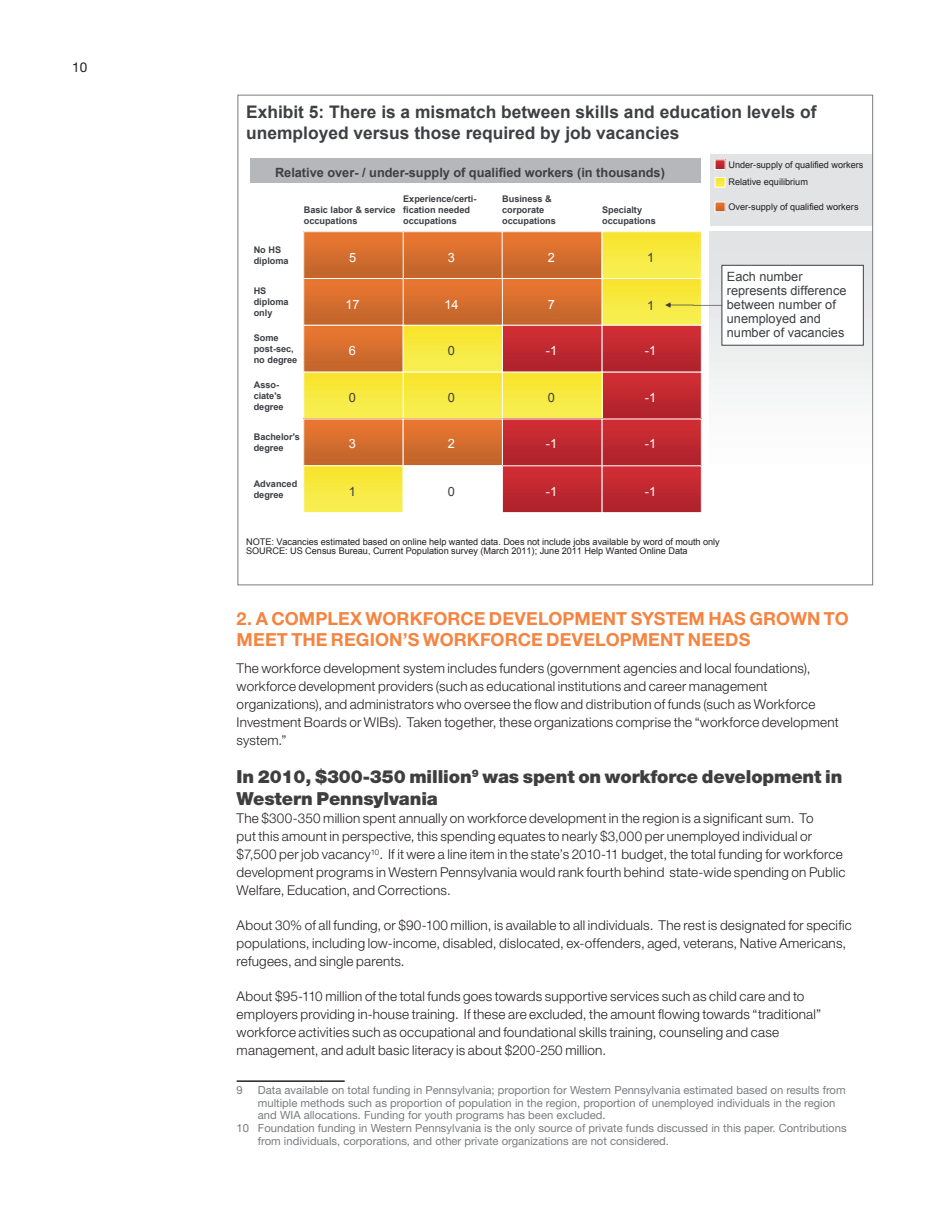
<style>
.page{position:relative;width:944px;height:1214px;background:#fff}
.page>*{position:absolute;margin:0;border:0;box-sizing:border-box;transform-origin:0 0}
.t1{font:700 18px/21px "Helvetica Neue LT Std";letter-spacing:.005em;color:#f58441}
.t2{font:900 18px/21.6px "Helvetica Neue LT Std";letter-spacing:-.005em;color:#3e3e3f}
.t3{font:700 17.4px/20.7px "Arial";color:#3d3f43}
.t4{font:300 13.5px/18px "Helvetica Neue LT Std";letter-spacing:.015em;color:#231f20}
.t5{font:13.5px "Helvetica Neue LT Std";color:#231f20}
.t6{font:12.75px/13.8px "Arial";color:#3d3f43}
.t7{font:700 12.75px "Arial";color:#3d3f43}
.t8{font:12.75px "Arial";color:#fff}
.t9{font:11.25px "Helvetica Neue LT Std";color:#7a7c7f}
.t10{font:9.15px/9.8px "Arial";letter-spacing:-.005em;color:#231f20}
.t11{font:700 9.15px/10.9px "Arial";color:#3d3f43}
</style>
<div class="page">
<hr style="left:237px;top:1080px;width:108px;height:1px;background:#231f20">
<div style="left:710px;top:154px;width:162px;height:72px;background:#e2e3e5"></div>
<img style="left:710px;top:232px;width:161px;height:161px">
<svg style="left:716px;top:161px;width:7px;height:7px"></svg>
<div style="left:714px;top:159px;width:11px;height:11px;border:1px solid #fff"></div>
<img style="left:305px;top:233px;width:394px;height:231px">
<div style="left:403px;top:231px;width:100px;height:48px;border:1px solid #fff"></div>
<div style="left:303px;top:231px;width:100px;height:48px;border:1px solid #fff"></div>
<div style="left:501px;top:231px;width:101px;height:48px;border:1px solid #fff"></div>
<div style="left:601px;top:231px;width:100px;height:48px;border:1px solid #fff"></div>
<div style="left:502px;top:278px;width:100px;height:48px;border:1px solid #fff"></div>
<div style="left:403px;top:278px;width:100px;height:48px;border:1px solid #fff"></div>
<div style="left:601px;top:278px;width:100px;height:48px;border:1px solid #fff"></div>
<div style="left:303px;top:278px;width:100px;height:48px;border:1px solid #fff"></div>
<div style="left:502px;top:325px;width:100px;height:47px;border:1px solid #fff"></div>
<div style="left:303px;top:325px;width:100px;height:47px;border:1px solid #fff"></div>
<div style="left:403px;top:325px;width:100px;height:47px;border:1px solid #fff"></div>
<div style="left:601px;top:325px;width:100px;height:47px;border:1px solid #fff"></div>
<img style="left:305px;top:467px;width:96px;height:44px">
<div style="left:303px;top:465px;width:100px;height:48px;border:1px solid #fff"></div>
<div style="left:403px;top:465px;width:100px;height:48px;border:1px solid #fff"></div>
<img style="left:504px;top:467px;width:195px;height:44px">
<div style="left:502px;top:465px;width:100px;height:48px;border:1px solid #fff"></div>
<div style="left:601px;top:465px;width:100px;height:48px;border:1px solid #fff"></div>
<svg style="left:716px;top:179px;width:7px;height:6px"></svg>
<div style="left:714px;top:177px;width:11px;height:10px;border:1px solid #fff"></div>
<svg style="left:716px;top:204px;width:7px;height:6px"></svg>
<div style="left:714px;top:202px;width:11px;height:10px;border:1px solid #fff"></div>
<div style="left:251px;top:158px;width:450px;height:25px;background:#b5b7bb"></div>
<div style="left:722px;top:265px;width:141px;height:80px;background:#fff"></div>
<div style="left:721px;top:265px;width:142px;height:80px;border:1px solid #3d3f43"></div>
<svg style="left:665px;top:302px;width:57px;height:6px"></svg>
<p class="t5" style="left:72px;top:59px;width:17px">10</p>
<p class="t3" style="left:246px;top:102px;width:572px">Exhibit 5: There is a mismatch between skills and education levels of unemployed versus those required by job vacancies</p>
<p class="t7" style="left:275px;top:164px;width:391px">Relative over- / under-supply of qualified workers (in thousands)</p>
<p class="t11" style="left:403px;top:194px;width:75px">Experience/certi&shy;fication needed occupations</p>
<p class="t11" style="left:502px;top:194px;width:55px">Business &amp; corporate occupations</p>
<p class="t11" style="left:304px;top:205px;width:93px">Basic labor &amp; service occupations</p>
<p class="t11" style="left:602px;top:205px;width:55px">Specialty occupations</p>
<p class="t11" style="left:254px;top:245px;width:37px">No HS diploma</p>
<p class="t11" style="left:254px;top:286px;width:37px">HS diploma only</p>
<p class="t11" style="left:254px;top:333px;width:45px">Some post-sec, no degree</p>
<p class="t11" style="left:254px;top:379px;width:31px">Asso&shy;ciate's degree</p>
<p class="t11" style="left:254px;top:432px;width:48px">Bachelor's degree</p>
<p class="t11" style="left:254px;top:479px;width:45px">Advanced degree</p>
<p class="t8" style="left:349px;top:249px;width:9px">5</p>
<p class="t8" style="left:345px;top:296px;width:16px">17</p>
<p class="t8" style="left:349px;top:342px;width:9px">6</p>
<p class="t8" style="left:448px;top:249px;width:9px">3</p>
<p class="t8" style="left:548px;top:249px;width:9px">2</p>
<p class="t6" style="left:647px;top:251px;width:9px">1</p>
<p class="t6" style="left:647px;top:298px;width:9px">1</p>
<p class="t6" style="left:448px;top:343px;width:9px">0</p>
<p class="t8" style="left:546px;top:342px;width:13px">-1</p>
<p class="t8" style="left:645px;top:342px;width:13px">-1</p>
<p class="t8" style="left:444px;top:296px;width:16px">14</p>
<p class="t8" style="left:548px;top:296px;width:9px">7</p>
<p class="t6" style="left:349px;top:390px;width:9px">0</p>
<p class="t6" style="left:448px;top:390px;width:9px">0</p>
<p class="t6" style="left:548px;top:390px;width:9px">0</p>
<p class="t8" style="left:645px;top:389px;width:13px">-1</p>
<p class="t8" style="left:349px;top:435px;width:9px">3</p>
<p class="t8" style="left:448px;top:435px;width:9px">2</p>
<p class="t8" style="left:546px;top:435px;width:13px">-1</p>
<p class="t8" style="left:645px;top:435px;width:13px">-1</p>
<p class="t6" style="left:349px;top:485px;width:9px">1</p>
<p class="t6" style="left:448px;top:485px;width:9px">0</p>
<p class="t8" style="left:546px;top:483px;width:13px">-1</p>
<p class="t8" style="left:645px;top:483px;width:13px">-1</p>
<p class="t10" style="left:728px;top:160px;width:136px">Under-supply of qualified workers</p>
<p class="t10" style="left:728px;top:177px;width:81px">Relative equilibrium</p>
<p class="t10" style="left:728px;top:202px;width:132px">Over-supply of qualified workers</p>
<p class="t6" style="left:726px;top:270px;width:121px">Each number represents difference between number of unemployed and number of vacancies</p>
<p class="t10" style="left:246px;top:536px;width:475px">NOTE: Vacancies estimated based on online help wanted data. Does not include jobs available by word of mouth only<br>SOURCE: US Census Bureau, Current Population survey (March 2011); June 2011 Help Wanted Online Data</p>
<h1 class="t1" style="left:237px;top:608px;width:613px">2. A COMPLEX WORKFORCE DEVELOPMENT SYSTEM HAS GROWN TO<br>MEET THE REGION’S WORKFORCE DEVELOPMENT NEEDS</h1>
<p class="t4" style="left:237px;top:658px;width:604px">The workforce development system includes funders (government agencies and local foundations), workforce development providers (such as educational institutions and career management organizations), and administrators who oversee the flow and distribution of funds (such as Workforce Investment Boards or WIBs). Taken together, these organizations comprise the “workforce development system.”</p>
<h1 class="t2" style="left:237px;top:766px;width:607px">In 2010, $300-350 million<sup>9</sup> was spent on workforce development in<br>Western Pennsylvania</h1>
<p class="t4" style="left:237px;top:809px;width:610px">The $300-350 million spent annually on workforce development in the region is a significant sum. To<br>put this amount in perspective, this spending equates to nearly $3,000 per unemployed individual or $7,500 per job vacancy<sup>10</sup>. If it were a line item in the state’s 2010-11 budget, the total funding for workforce development programs in Western Pennsylvania would rank fourth behind state-wide spending on Public Welfare, Education, and Corrections.</p>
<p class="t4" style="left:237px;top:916px;width:616px">About 30% of all funding, or $90-100 million, is available to all individuals. The rest is designated for specific populations, including low-income, disabled, dislocated, ex-offenders, aged, veterans, Native Americans, refugees, and single parents.</p>
<p class="t4" style="left:237px;top:987px;width:586px">About $95-110 million of the total funds goes towards supportive services such as child care and to employers providing in-house training. If these are excluded, the amount flowing towards “traditional” workforce activities such as occupational and foundational skills training, counseling and case management, and adult basic literacy is about $200-250 million.</p>
<p class="t9" style="left:237px;top:1083px;width:8px">9</p>
<p class="t9" style="left:258px;top:1083px;width:589px">Data available on total funding in Pennsylvania; proportion for Western Pennsylvania estimated based on results from</p>
<p class="t9" style="left:258px;top:1096px;width:579px">multiple methods such as proportion of population in the region, proportion of unemployed individuals in the region</p>
<p class="t9" style="left:258px;top:1108px;width:349px">and WIA allocations. Funding for youth programs has been excluded.</p>
<p class="t9" style="left:237px;top:1121px;width:611px">10 Foundation funding in Western Pennsylvania is the only source of private funds discussed in this paper. Contributions</p>
<p class="t9" style="left:258px;top:1134px;width:412px">from individuals, corporations, and other private organizations are not considered.</p>
</div>
